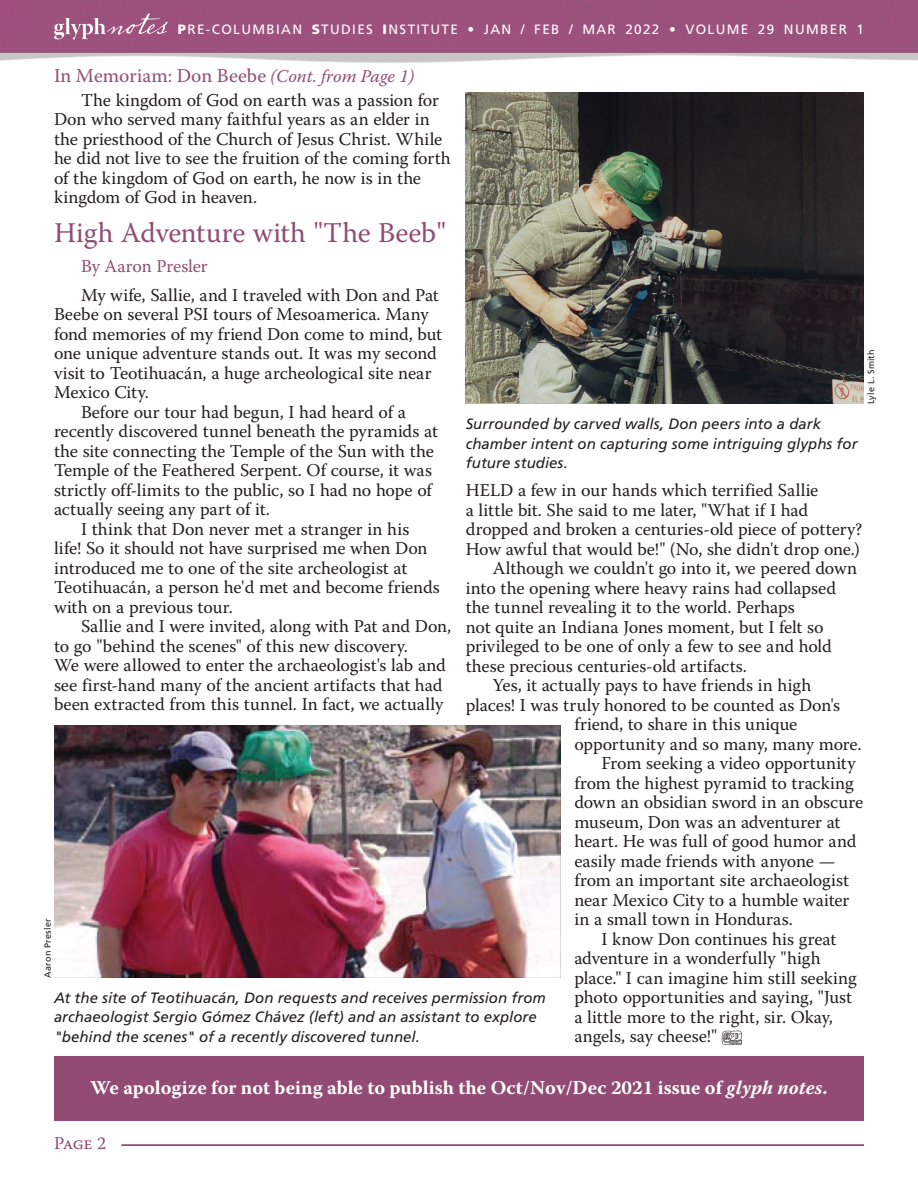
<style>
.page{position:relative;width:918px;height:1188px;background:#fff}
.page>*{position:absolute;margin:0;border:0;box-sizing:border-box;transform-origin:0 0}
.t1{font:28.5px "Warnock Pro";letter-spacing:-.005em;color:#924c74}
.No_Spacing{font:700 19.5px "Warnock Pro";color:#fff}
.t2{font:19.5px "Warnock Pro";color:#924c74}
.t3{font:18px/19.5px "Warnock Pro";letter-spacing:-.005em;color:#231f20}
.t4{font:18px "Warnock Pro";letter-spacing:-.015em;color:#924c74}
.No_Spacing-2{font:italic 15px/19.5px "Frutiger";color:#231f20}
.t5{font:13.5px "Frutiger";letter-spacing:.1em;color:#fff}
.t6{font:9px "Frutiger";letter-spacing:.02em;color:#231f20}
.s1{font-weight:900}
.s2{font-style:italic;font-size:18px}
.s3{font-style:italic}
</style>
<div class="page">
<img style="left:0;top:0;width:918px;height:63px">
<hr style="left:122px;top:1144px;width:742px;height:2px;background:#924c74">
<svg style="left:722px;top:1031px;width:20px;height:14px"></svg>
<svg style="left:54px;top:13px;width:114px;height:27px;background:#ad6f92"></svg>
<img style="left:54px;top:726px;width:507px;height:252px">
<img style="left:466px;top:93px;width:398px;height:311px">
<div style="left:54px;top:1056px;width:810px;height:64px;background:#924c74"></div>
<p class="t5" style="left:178px;top:21px;width:688px"><span class="s1">P</span>RE-COLUMBIAN <span class="s1">S</span>TUDIES <span class="s1">I</span>NSTITUTE • JAN / FEB / MAR 2022 • VOLUME 29 NUMBER 1</p>
<p class="t2" style="left:54px;top:64px;width:362px">In Memoriam: Don Beebe <span class="s2">(Cont. from Page 1)</span></p>
<p class="t3" style="left:54px;top:90px;width:398px;text-indent:27px">The kingdom of God on earth was a passion for Don who served many faithful years as an elder in the priesthood of the Church of Jesus Christ. While he did not live to see the fruition of the coming forth of the kingdom of God on earth, he now is in the kingdom of God in heaven.</p>
<p class="t1" style="left:54px;top:216px;width:394px">High Adventure with "The Beeb"</p>
<p class="t4" style="left:81px;top:255px;width:128px">By Aaron Presler</p>
<p class="t3" style="left:54px;top:285px;width:390px;text-indent:27px">My wife, Sallie, and I traveled with Don and Pat Beebe on several PSI tours of Mesoamerica. Many fond memories of my friend Don come to mind, but one unique adventure stands out. It was my second visit to Teotihuacán, a huge archeological site near Mexico City.</p>
<p class="t3" style="left:54px;top:402px;width:386px;text-indent:27px">Before our tour had begun, I had heard of a recently discovered tunnel beneath the pyramids at the site connecting the Temple of the Sun with the Temple of the Feathered Serpent. Of course, it was strictly off-limits to the public, so I had no hope of actually seeing any part of it.</p>
<p class="t3" style="left:54px;top:519px;width:387px;text-indent:27px">I think that Don never met a stranger in his life! So it should not have surprised me when Don introduced me to one of the site archeologist at Teotihuacán, a person he'd met and become friends with on a previous tour.</p>
<p class="t3" style="left:54px;top:617px;width:399px;text-indent:27px">Sallie and I were invited, along with Pat and Don, to go "behind the scenes" of this new discovery.<br>We were allowed to enter the archaeologist's lab and see first-hand many of the ancient artifacts that had been extracted from this tunnel. In fact, we actually</p>
<p class="t6" style="left:866px;top:404px;width:56px;rotate:-90deg">Lyle L. Smith</p>
<p class="No_Spacing-2" style="left:466px;top:414px;width:393px">Surrounded by carved walls, Don peers into a dark chamber intent on capturing some intriguing glyphs for future studies.</p>
<p class="t3" style="left:466px;top:480px;width:398px">HELD a few in our hands which terrified Sallie<br>a little bit. She said to me later, "What if I had dropped and broken a centuries-old piece of pottery?<br>How awful that would be!" (No, she didn't drop one.)</p>
<p class="t3" style="left:466px;top:558px;width:393px;text-indent:27px">Although we couldn't go into it, we peered down into the opening where heavy rains had collapsed the tunnel revealing it to the world. Perhaps<br>not quite an Indiana Jones moment, but I felt so privileged to be one of only a few to see and hold these precious centuries-old artifacts.</p>
<p class="t3" style="left:493px;top:675px;width:320px">Yes, it actually pays to have friends in high</p>
<p class="t3" style="left:466px;top:695px;width:376px">places! I was truly honored to be counted as Don's</p>
<p class="t3" style="left:574px;top:714px;width:225px">friend, to share in this unique</p>
<p class="t3" style="left:574px;top:734px;width:289px">opportunity and so many, many more.</p>
<p class="t3" style="left:574px;top:753px;width:290px;text-indent:27px">From seeking a video opportunity from the highest pyramid to tracking down an obsidian sword in an obscure museum, Don was an adventurer at heart. He was full of good humor and easily made friends with anyone — from an important site archaeologist near Mexico City to a humble waiter in a small town in Honduras.</p>
<p class="t3" style="left:574px;top:929px;width:284px;text-indent:27px">I know Don continues his great adventure in a wonderfully "high place." I can imagine him still seeking photo opportunities and saying, "Just a little more to the right, sir. Okay, angels, say cheese!"</p>
<p class="t6" style="left:42px;top:978px;width:60px;rotate:-90deg">Aaron Presler</p>
<p class="No_Spacing-2" style="left:54px;top:988px;width:493px">At the site of Teotihuacán, Don requests and receives permission from archaeologist Sergio Gómez Chávez (left) and an assistant to explore "behind the scenes" of a recently discovered tunnel.</p>
<p class="No_Spacing" style="left:91px;top:1076px;width:738px">We apologize for not being able to publish the Oct/Nov/Dec 2021 issue of <span class="s3">glyph notes</span>.</p>
<p class="t4" style="left:54px;top:1132px;width:54px">Page 2</p>
</div>
